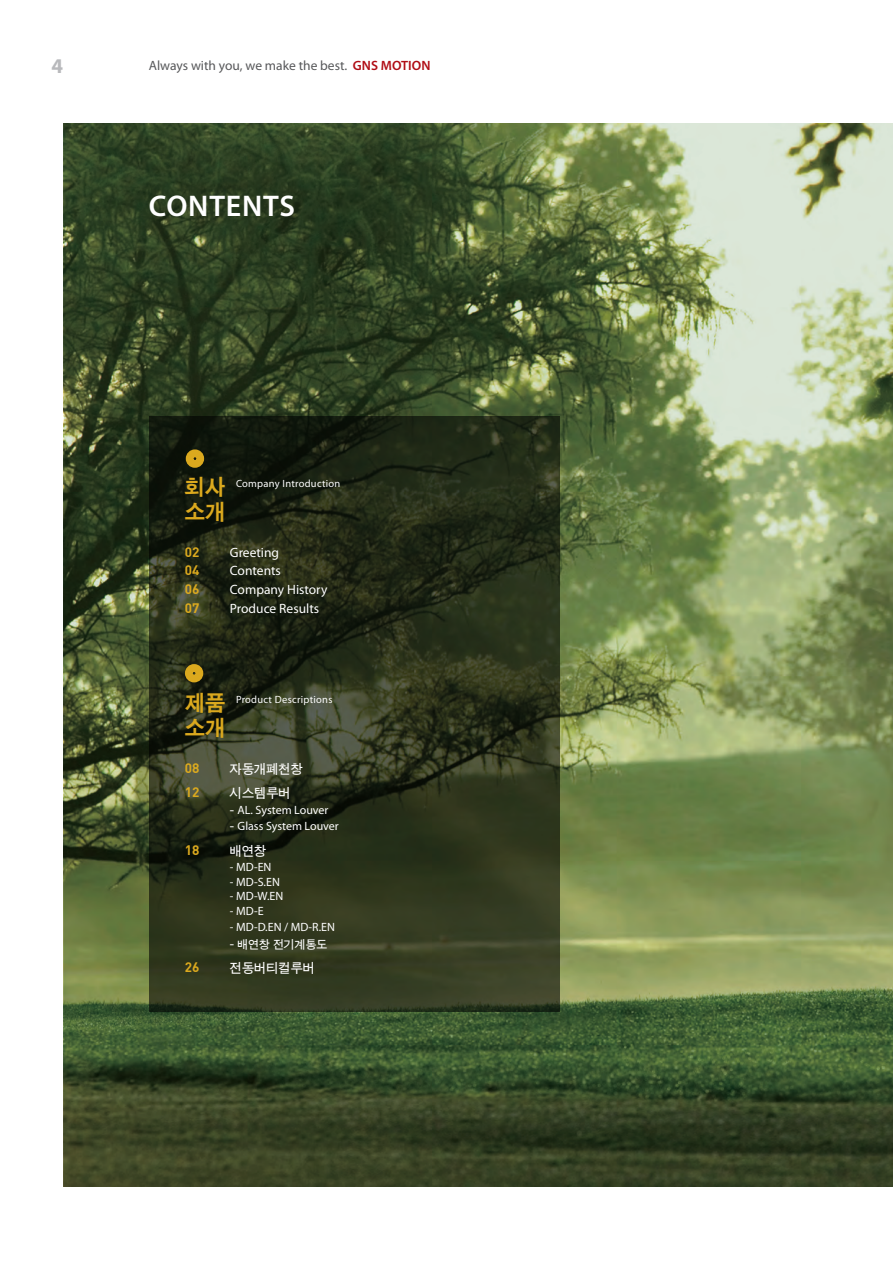
<style>
.page{position:relative;width:893px;height:1263px;background:#fff}
.page>*{position:absolute;margin:0;border:0;box-sizing:border-box;transform-origin:0 0}
.t1{font:600 30px "Myriad Pro";letter-spacing:.025em;color:#fff}
.t2{font:22.5px "Sand Kg";color:#dba91e}
.t3{font:700 21px "Myriad Pro";color:#b8b9bc}
.t4{font:13.5px "Myriad Pro";color:#fff}
.t5{font:13.5px "Myriad Pro";color:#57585a}
.t6{font:13.5px "Sand Tg";color:#fff}
.t7{font:13.5px "Dinbol";color:#dba91e}
.t8{font:12px "Myriad Pro";color:#fff}
.t9{font:12px "Sand Tg";color:#fff}
.t10{font:10.5px "Myriad Pro";letter-spacing:.025em;color:#fff}
.s1{font-weight:600;color:#b00d15}
.s2{font-family:"Sand Tg"}
</style>
<div class="page">
<img style="left:64px;top:123px;width:829px;height:1063px">
<svg style="left:149px;top:417px;width:410px;height:595px;background:#29301b"></svg>
<div style="left:186px;top:449px;width:18px;height:19px;border:8px solid #dba91e;border-radius:50%"></div>
<div style="left:185px;top:664px;width:18px;height:18px;border:8px solid #dba91e;border-radius:50%"></div>
<p class="t3" style="left:52px;top:52px;width:13px">4</p>
<p class="t5" style="left:149px;top:57px;width:283px">Always with you, we make the best. <span class="s1">GNS MOTION</span></p>
<p class="t1" style="left:149px;top:187px;width:148px">CONTENTS</p>
<p class="t2" style="left:185px;top:475px;width:42px">회사</p>
<p class="t2" style="left:185px;top:500px;width:42px">소개</p>
<p class="t7" style="left:185px;top:543px;width:16px">02</p>
<p class="t4" style="left:230px;top:544px;width:51px">Greeting</p>
<p class="t7" style="left:185px;top:562px;width:16px">04</p>
<p class="t4" style="left:230px;top:562px;width:52px">Contents</p>
<p class="t7" style="left:185px;top:580px;width:16px">06</p>
<p class="t4" style="left:230px;top:581px;width:99px">Company History</p>
<p class="t7" style="left:185px;top:599px;width:16px">07</p>
<p class="t4" style="left:230px;top:600px;width:91px">Produce Results</p>
<p class="t10" style="left:236px;top:477px;width:106px">Company Introduction</p>
<p class="t2" style="left:185px;top:691px;width:42px">제품</p>
<p class="t2" style="left:185px;top:716px;width:42px">소개</p>
<p class="t7" style="left:185px;top:759px;width:16px">08</p>
<p class="t6" style="left:230px;top:762px;width:74px">자동개폐천창</p>
<p class="t7" style="left:185px;top:784px;width:16px">12</p>
<p class="t6" style="left:230px;top:787px;width:62px">시스템루버</p>
<p class="t8" style="left:230px;top:802px;width:100px"><span class="s2">-</span> AL. System Louver</p>
<p class="t8" style="left:230px;top:818px;width:110px"><span class="s2">-</span> Glass System Louver</p>
<p class="t7" style="left:185px;top:841px;width:16px">18</p>
<p class="t6" style="left:230px;top:844px;width:38px">배연창</p>
<p class="t8" style="left:230px;top:859px;width:43px">- MD-EN</p>
<p class="t8" style="left:230px;top:874px;width:51px">- MD-S.EN</p>
<p class="t8" style="left:230px;top:889px;width:55px">- MD-W.EN</p>
<p class="t8" style="left:230px;top:904px;width:35px">- MD-E</p>
<p class="t8" style="left:230px;top:920px;width:107px">- MD-D.EN / MD-R.EN</p>
<p class="t9" style="left:230px;top:938px;width:99px">- 배연창 전기계통도</p>
<p class="t7" style="left:185px;top:959px;width:16px">26</p>
<p class="t6" style="left:230px;top:962px;width:87px">전동버티컬루버</p>
<p class="t10" style="left:236px;top:693px;width:98px">Product Descriptions</p>
</div>
